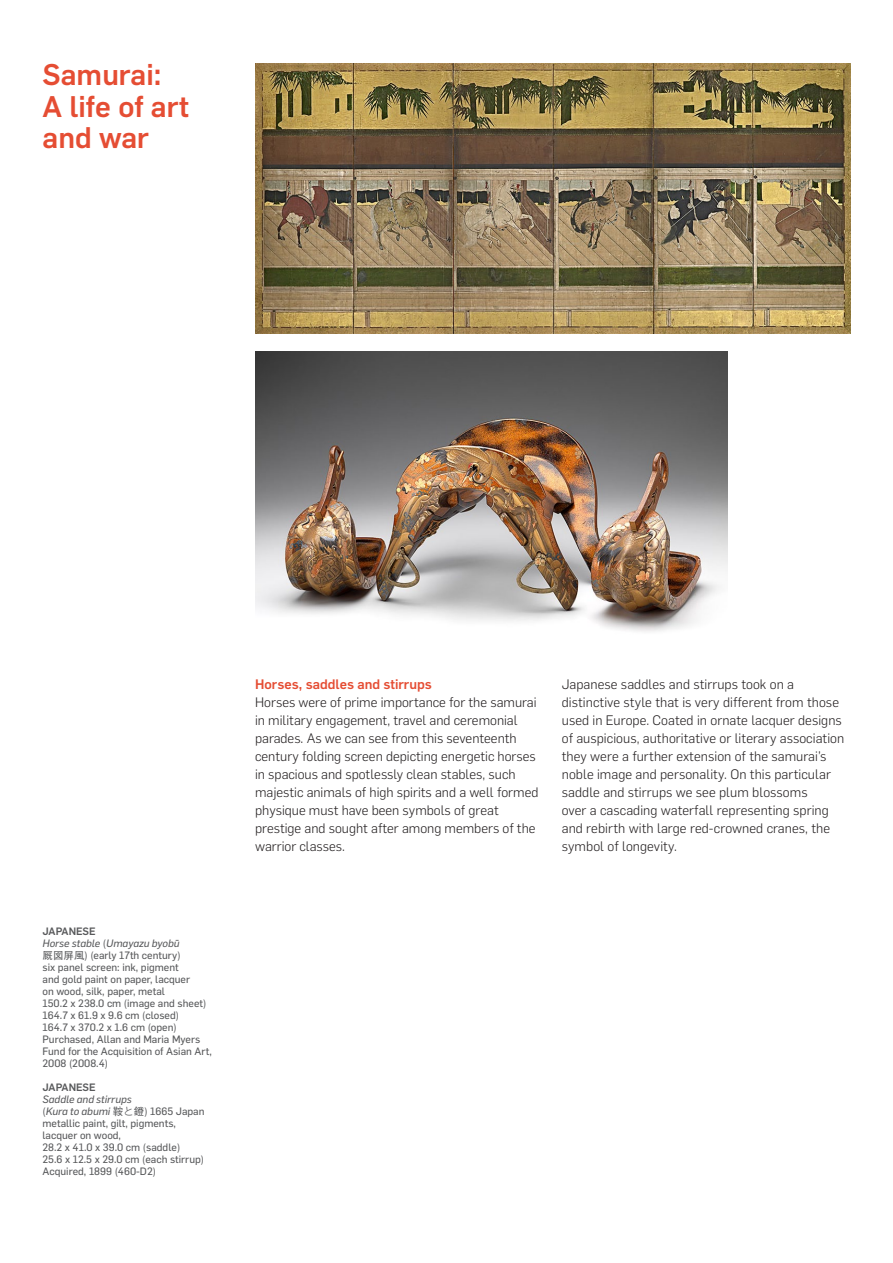
<style>
.page{position:relative;width:893px;height:1263px;background:#fff}
.page>*{position:absolute;margin:0;border:0;box-sizing:border-box;transform-origin:0 0}
.t1{font:500 29.25px/31.5px "Flama";color:#e54d33}
.t2{font:300 13.5px/18px "Flama";color:#231f20}
.t3{font:500 13.5px "Flama";color:#e54d33}
.t4{font:10.5px/12px "Flama Basic";color:#58595b}
.t5{font:500 10.5px "Flama";color:#58595b}
.s1{font-style:italic}
.s2{font-family:"ST Heiti TC";font-weight:500}
.s3{font-family:"ST Heiti TC";font-weight:300}
</style>
<div class="page">
<img style="left:255px;top:64px;width:595px;height:270px">
<img style="left:255px;top:352px;width:473px;height:280px">
<h1 class="t1" style="left:43px;top:57px;width:148px">Samurai:<br>A life of art and war</h1>
<p class="t5" style="left:43px;top:923px;width:55px">JAPANESE</p>
<p class="t4" style="left:43px;top:936px;width:171px"><span class="s1">Horse stable</span> (<span class="s1">Umayazu byobū<br></span><span class="s2">厩図屏風</span>) (early 17th century)<br>six panel screen: ink, pigment<br>and gold paint on paper, lacquer<br>on wood, silk, paper, metal<br>150.2 x 238.0 cm (image and sheet)<br>164.7 x 61.9 x 9.6 cm (closed)<br>164.7 x 370.2 x 1.6 cm (open)<br>Purchased, Allan and Maria Myers<br>Fund for the Acquisition of Asian Art,<br>2008 (2008.4)</p>
<p class="t5" style="left:43px;top:1079px;width:55px">JAPANESE</p>
<p class="t4" style="left:43px;top:1092px;width:164px"><span class="s1">Saddle and stirrups<br></span>(<span class="s1">Kura to abumi</span> <span class="s2">鞍</span><span class="s3">と</span><span class="s2">鐙</span>) 1665 Japan metallic paint, gilt, pigments, lacquer on wood,<br>28.2 x 41.0 x 39.0 cm (saddle)<br>25.6 x 12.5 x 29.0 cm (each stirrup)<br>Acquired, 1899 (460-D2)</p>
<p class="t3" style="left:255px;top:674px;width:178px">Horses, saddles and stirrups</p>
<p class="t2" style="left:255px;top:692px;width:285px">Horses were of prime importance for the samurai in military engagement, travel and ceremonial parades. As we can see from this seventeenth century folding screen depicting energetic horses in spacious and spotlessly clean stables, such majestic animals of high spirits and a well formed physique must have been symbols of great prestige and sought after among members of the warrior classes.</p>
<p class="t2" style="left:562px;top:674px;width:284px">Japanese saddles and stirrups took on a distinctive style that is very different from those used in Europe. Coated in ornate lacquer designs of auspicious, authoritative or literary association they were a further extension of the samurai’s noble image and personality. On this particular saddle and stirrups we see plum blossoms<br>over a cascading waterfall representing spring and rebirth with large red-crowned cranes, the symbol of longevity.</p>
</div>
